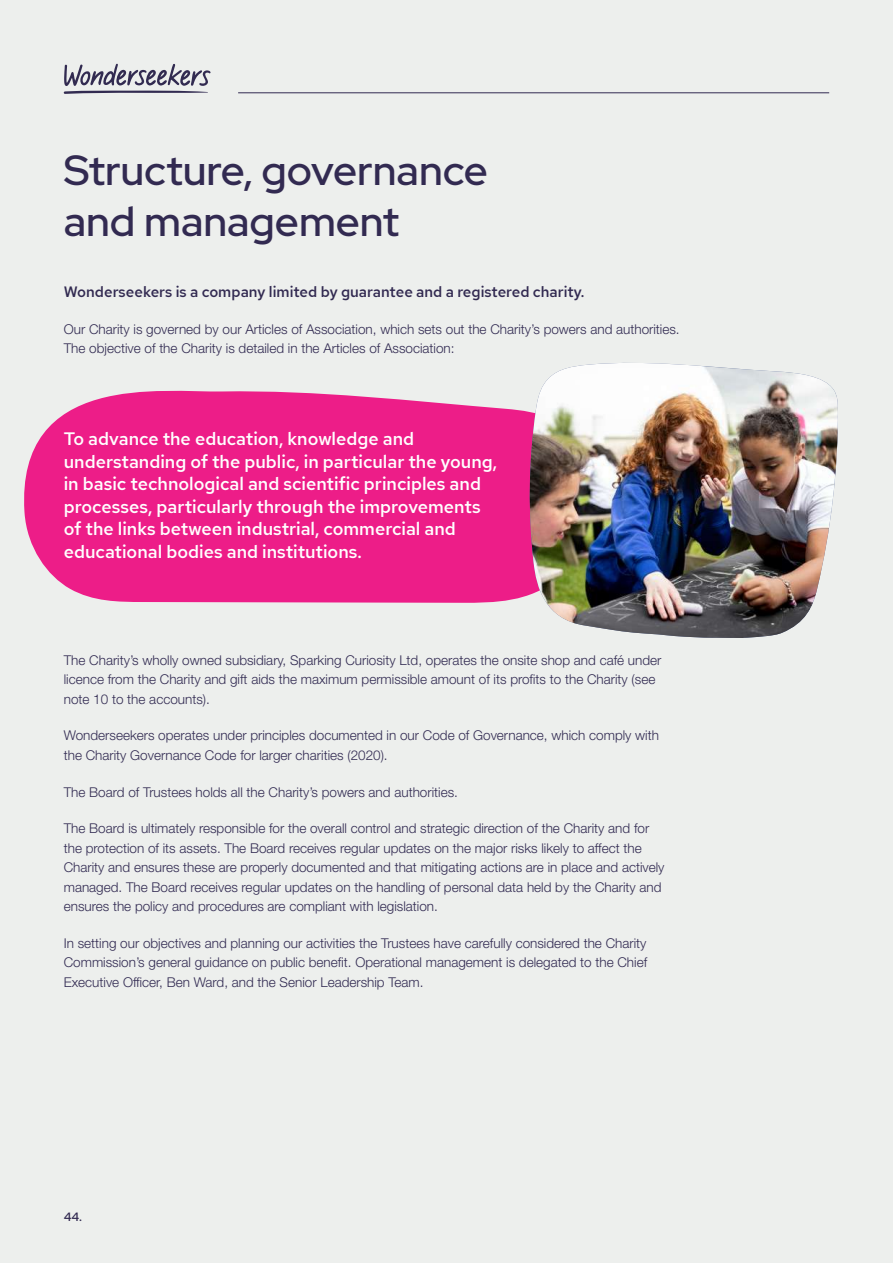
<style>
.page{position:relative;width:893px;height:1263px;background:#edefed}
.page>*{position:absolute;margin:0;border:0;box-sizing:border-box;transform-origin:0 0}
.t1{font:500 42px/50.4px "Red Hat Display";color:#322a51}
.t2{font:500 18px/22.5px "Red Hat Text";color:#fff}
.t3{font:500 15px "Red Hat Text";color:#322a51}
.t4{font:300 13.5px/19.5px "Helvetica Neue LT Std";color:#322b52}
.t5{font:500 12px "Red Hat Text";color:#322a51}
</style>
<div class="page">
<svg style="left:24px;top:390px;width:504px;height:213px;background:#ed2c8f"></svg>
<img style="left:528px;top:363px;width:310px;height:275px">
<hr style="left:238px;top:92px;width:591px;height:1px;background:#322a51">
<svg style="left:64px;top:64px;width:147px;height:30px"></svg>
<h1 class="t1" style="left:64px;top:145px;width:426px">Structure, governance and management</h1>
<p class="t3" style="left:64px;top:282px;width:522px">Wonderseekers is a company limited by guarantee and a registered charity.</p>
<p class="t4" style="left:64px;top:319px;width:617px">Our Charity is governed by our Articles of Association, which sets out the Charity’s powers and authorities.<br>The objective of the Charity is detailed in the Articles of Association:</p>
<p class="t2" style="left:64px;top:428px;width:435px">To advance the education, knowledge and understanding of the public, in particular the young, in basic technological and scientific principles and processes, particularly through the improvements of the links between industrial, commercial and educational bodies and institutions.</p>
<p class="t4" style="left:64px;top:650px;width:599px">The Charity’s wholly owned subsidiary, Sparking Curiosity Ltd, operates the onsite shop and café under licence from the Charity and gift aids the maximum permissible amount of its profits to the Charity (see note 10 to the accounts).</p>
<p class="t4" style="left:64px;top:726px;width:597px">Wonderseekers operates under principles documented in our Code of Governance, which comply with the Charity Governance Code for larger charities (2020).</p>
<p class="t4" style="left:64px;top:782px;width:396px">The Board of Trustees holds all the Charity’s powers and authorities.</p>
<p class="t4" style="left:64px;top:818px;width:602px">The Board is ultimately responsible for the overall control and strategic direction of the Charity and for the protection of its assets. The Board receives regular updates on the major risks likely to affect the Charity and ensures these are properly documented and that mitigating actions are in place and actively managed. The Board receives regular updates on the handling of personal data held by the Charity and ensures the policy and procedures are compliant with legislation.</p>
<p class="t4" style="left:64px;top:933px;width:585px;text-align:justify">In setting our objectives and planning our activities the Trustees have carefully considered the Charity Commission’s general guidance on public benefit. Operational management is delegated to the Chief Executive Officer, Ben Ward, and the Senior Leadership Team.</p>
<p class="t5" style="left:64px;top:1208px;width:20px">44.</p>
</div>
